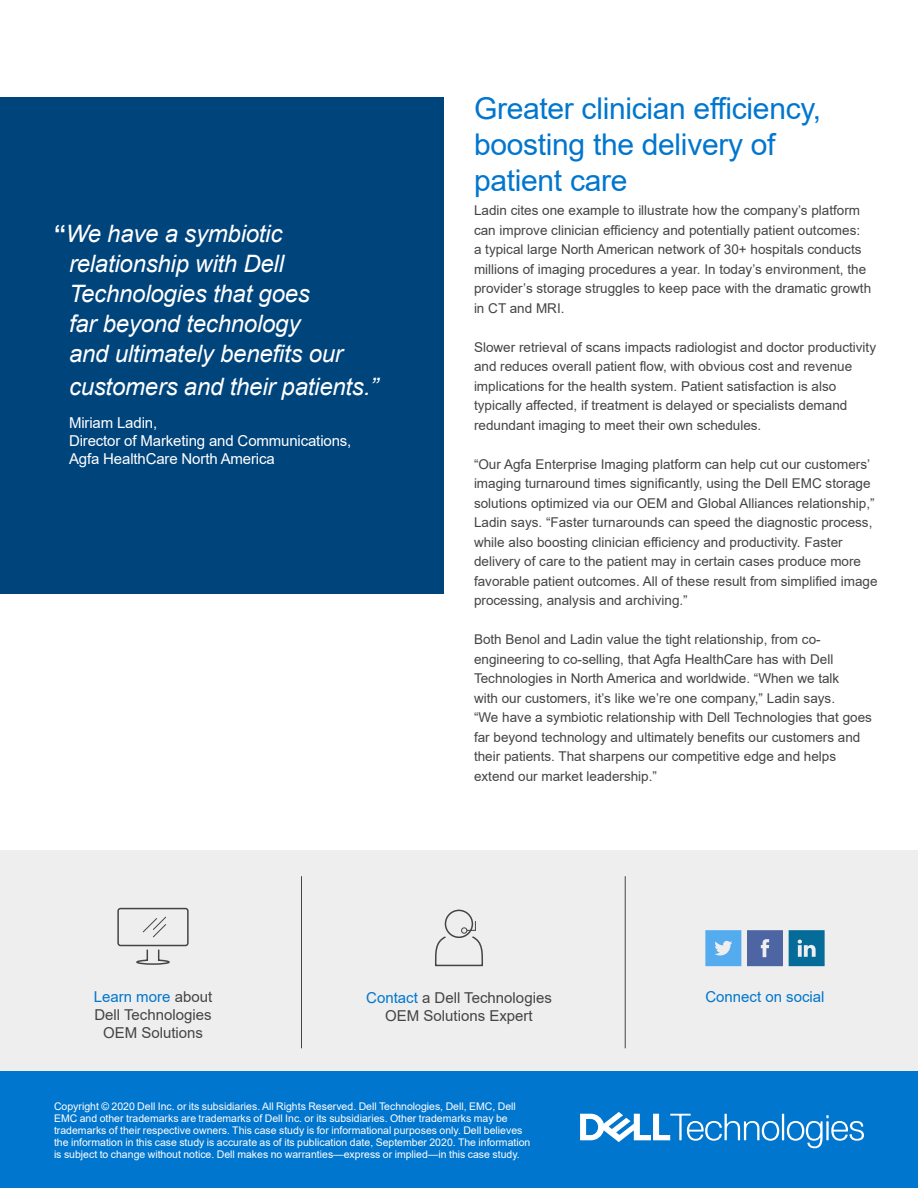
<style>
.page{position:relative;width:918px;height:1188px;background:#fff}
.page>*{position:absolute;margin:0;border:0;box-sizing:border-box;transform-origin:0 0}
.t1{font:30px/36px "Arial";letter-spacing:-.01em;color:#0076ce}
.t2{font:italic 24px/30px "Arial";letter-spacing:-.01em;color:#fff}
.t3{font:15px/18px "Arial";letter-spacing:-.01em;color:#fff}
.t4{font:15px/18px "Arial";color:#444;text-align:center}
.t5{font:15px "Arial";color:#0076ce}
.t6{font:13.5px/19.5px "Arial";color:#444}
.t7{font:10.5px/12px "Arial";color:#fff}
.s1{font-weight:700;font-style:normal}
.s2{color:#444}
.s3{color:#0076ce}
</style>
<div class="page">
<div style="left:0;top:1011px;width:918px;height:177px;background:#0076ce"></div>
<svg style="left:580px;top:1112px;width:284px;height:36px"></svg>
<div style="left:0;top:850px;width:918px;height:221px;background:#eee"></div>
<hr style="left:301px;top:876px;width:1px;height:172px;background:#444">
<hr style="left:625px;top:876px;width:1px;height:172px;background:#444">
<div style="left:445px;top:910px;width:28px;height:28px;border:2px solid #444;border-radius:50%"></div>
<svg style="left:435px;top:920px;width:48px;height:47px"></svg>
<div style="left:117px;top:908px;width:72px;height:38px;border:2px solid #444;border-radius:2px"></div>
<svg style="left:142px;top:916px;width:24px;height:22px"></svg>
<svg style="left:136px;top:949px;width:34px;height:16px"></svg>
<svg style="left:747px;top:930px;width:36px;height:36px"></svg>
<svg style="left:705px;top:930px;width:36px;height:36px"></svg>
<svg style="left:789px;top:930px;width:36px;height:36px"></svg>
<div style="left:0;top:98px;width:444px;height:496px;background:#00447c"></div>
<h2 class="t2" style="left:69px;top:219px;width:275px;text-indent:-15px"><span class="s1">“</span>We have a symbiotic relationship with Dell<br>Technologies that goes far beyond technology and ultimately benefits our</h2>
<h2 class="t2" style="left:69px;top:372px;width:311px">customers and their patients.”</h2>
<p class="t3" style="left:69px;top:414px;width:284px">Miriam Ladin,<br>Director of Marketing and Communications,<br>Agfa HealthCare North America</p>
<h1 class="t1" style="left:474px;top:91px;width:349px">Greater clinician efficiency, boosting the delivery of patient care</h1>
<p class="t6" style="left:474px;top:201px;width:399px">Ladin cites one example to illustrate how the company’s platform can improve clinician efficiency and potentially patient outcomes:<br>a typical large North American network of 30+ hospitals conducts millions of imaging procedures a year. In today’s environment, the provider’s storage struggles to keep pace with the dramatic growth in CT and MRI.</p>
<p class="t6" style="left:474px;top:337px;width:404px">Slower retrieval of scans impacts radiologist and doctor productivity and reduces overall patient flow, with obvious cost and revenue implications for the health system. Patient satisfaction is also typically affected, if treatment is delayed or specialists demand redundant imaging to meet their own schedules.</p>
<p class="t6" style="left:474px;top:454px;width:405px">“Our Agfa Enterprise Imaging platform can help cut our customers’ imaging turnaround times significantly, using the Dell EMC storage solutions optimized via our OEM and Global Alliances relationship,” Ladin says. “Faster turnarounds can speed the diagnostic process, while also boosting clinician efficiency and productivity. Faster delivery of care to the patient may in certain cases produce more favorable patient outcomes. All of these result from simplified image processing, analysis and archiving.”</p>
<p class="t6" style="left:474px;top:630px;width:399px">Both Benol and Ladin value the tight relationship, from co&shy;engineering to co-selling, that Agfa HealthCare has with Dell Technologies in North America and worldwide. “When we talk<br>with our customers, it’s like we’re one company,” Ladin says.<br>“We have a symbiotic relationship with Dell Technologies that goes far beyond technology and ultimately benefits our customers and their patients. That sharpens our competitive edge and helps extend our market leadership.”</p>
<p class="t5" style="left:94px;top:986px;width:120px">Learn more <span class="s2">about</span></p>
<p class="t5" style="left:705px;top:986px;width:121px">Connect on social</p>
<p class="t4" style="left:94px;top:1006px;width:119px">Dell Technologies<br>OEM Solutions</p>
<p class="t4" style="left:366px;top:989px;width:187px"><span class="s3">Contact</span> a Dell Technologies<br>OEM Solutions Expert</p>
<p class="t7" style="left:54px;top:1100px;width:478px">Copyright © 2020 Dell Inc. or its subsidiaries. All Rights Reserved. Dell Technologies, Dell, EMC, Dell EMC and other trademarks are trademarks of Dell Inc. or its subsidiaries. Other trademarks may be trademarks of their respective owners. This case study is for informational purposes only. Dell believes the information in this case study is accurate as of its publication date, September 2020. The information is subject to change without notice. Dell makes no warranties—express or implied—in this case study.</p>
</div>
